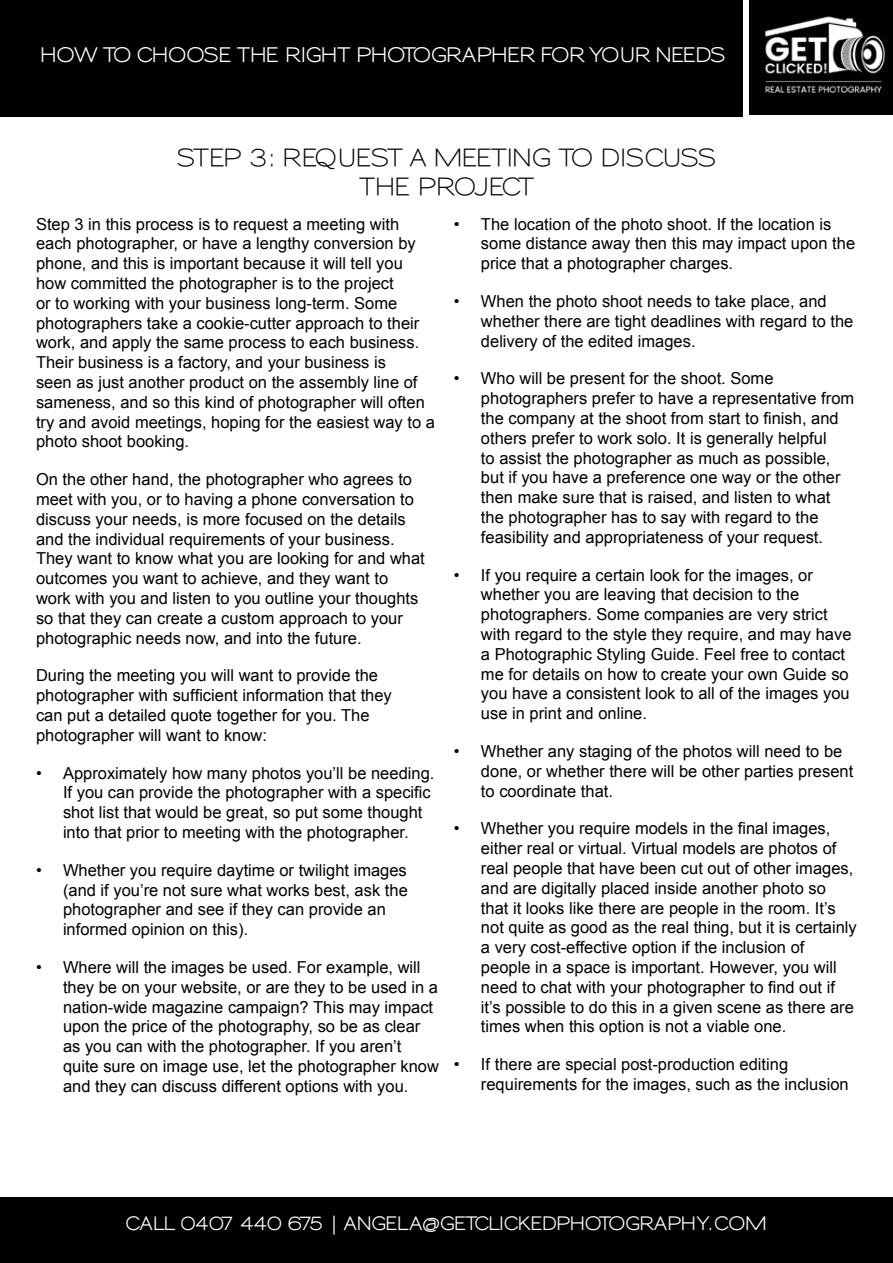
<style>
.page{position:relative;width:893px;height:1263px;background:#fff}
.page>*{position:absolute;margin:0;border:0;box-sizing:border-box;transform-origin:0 0}
.t1{font:600 24px/28.8px "Sansumi";letter-spacing:-.085em;color:#000;text-align:center}
.t2{font:700 19.5px "Sansumi";letter-spacing:-.065em;color:#fff}
.t3{font:700 18px "Sansumi";letter-spacing:-.065em;color:#fff}
.t4{font:16.5px/19.8px "Arial";color:#000}
</style>
<div class="page">
<img style="left:750px;top:0;width:143px;height:115px">
<div style="left:0;top:0;width:742px;height:117px;background:#000"></div>
<div style="left:0;top:1197px;width:893px;height:66px;background:#000"></div>
<p class="t2" style="left:40px;top:44px;width:687px">HOW TO CHOOSE THE RIGHT PHOTOGRAPHER FOR YOUR NEEDS</p>
<h1 class="t1" style="left:176px;top:145px;width:542px">STEP 3: REQUEST A MEETING TO DISCUSS<br>THE PROJECT</h1>
<p class="t4" style="left:36px;top:214px;width:400px">Step 3 in this process is to request a meeting with each photographer, or have a lengthy conversion by phone, and this is important because it will tell you how committed the photographer is to the project<br>or to working with your business long-term. Some photographers take a cookie-cutter approach to their work, and apply the same process to each business.<br>Their business is a factory, and your business is<br>seen as just another product on the assembly line of sameness, and so this kind of photographer will often try and avoid meetings, hoping for the easiest way to a photo shoot booking.</p>
<p class="t4" style="left:36px;top:470px;width:390px">On the other hand, the photographer who agrees to meet with you, or to having a phone conversation to discuss your needs, is more focused on the details and the individual requirements of your business.<br>They want to know what you are looking for and what outcomes you want to achieve, and they want to work with you and listen to you outline your thoughts so that they can create a custom approach to your photographic needs now, and into the future.</p>
<p class="t4" style="left:36px;top:666px;width:357px">During the meeting you will want to provide the photographer with sufficient information that they can put a detailed quote together for you. The photographer will want to know:</p>
<p class="t4" style="left:63px;top:763px;width:373px;text-indent:-27px">• Approximately how many photos you’ll be needing.<br>If you can provide the photographer with a specific shot list that would be great, so put some thought into that prior to meeting with the photographer.</p>
<p class="t4" style="left:63px;top:860px;width:346px;text-indent:-27px">• Whether you require daytime or twilight images (and if you’re not sure what works best, ask the photographer and see if they can provide an informed opinion on this).</p>
<p class="t4" style="left:63px;top:957px;width:377px;text-indent:-27px">• Where will the images be used. For example, will they be on your website, or are they to be used in a nation-wide magazine campaign? This may impact upon the price of the photography, so be as clear as you can with the photographer. If you aren’t quite sure on image use, let the photographer know and they can discuss different options with you.</p>
<p class="t4" style="left:481px;top:214px;width:376px;text-indent:-27px">• The location of the photo shoot. If the location is some distance away then this may impact upon the price that a photographer charges.</p>
<p class="t4" style="left:481px;top:291px;width:374px;text-indent:-27px">• When the photo shoot needs to take place, and whether there are tight deadlines with regard to the delivery of the edited images.</p>
<p class="t4" style="left:481px;top:369px;width:375px;text-indent:-27px">• Who will be present for the shoot. Some photographers prefer to have a representative from the company at the shoot from start to finish, and others prefer to work solo. It is generally helpful<br>to assist the photographer as much as possible, but if you have a preference one way or the other then make sure that is raised, and listen to what the photographer has to say with regard to the feasibility and appropriateness of your request.</p>
<p class="t4" style="left:481px;top:565px;width:372px;text-indent:-27px">• If you require a certain look for the images, or whether you are leaving that decision to the photographers. Some companies are very strict with regard to the style they require, and may have a Photographic Styling Guide. Feel free to contact me for details on how to create your own Guide so you have a consistent look to all of the images you use in print and online.</p>
<p class="t4" style="left:481px;top:741px;width:374px;text-indent:-27px">• Whether any staging of the photos will need to be done, or whether there will be other parties present to coordinate that.</p>
<p class="t4" style="left:481px;top:819px;width:377px;text-indent:-27px">• Whether you require models in the final images, either real or virtual. Virtual models are photos of real people that have been cut out of other images, and are digitally placed inside another photo so that it looks like there are people in the room. It’s not quite as good as the real thing, but it is certainly a very cost-effective option if the inclusion of people in a space is important. However, you will need to chat with your photographer to find out if it’s possible to do this in a given scene as there are times when this option is not a viable one.</p>
<p class="t4" style="left:481px;top:1055px;width:369px;text-indent:-27px">• If there are special post-production editing requirements for the images, such as the inclusion</p>
<p class="t3" style="left:125px;top:1214px;width:643px">CALL 0407 440 675 | ANGELA@GETCLICKEDPHOTOGRAPHY.COM</p>
</div>
